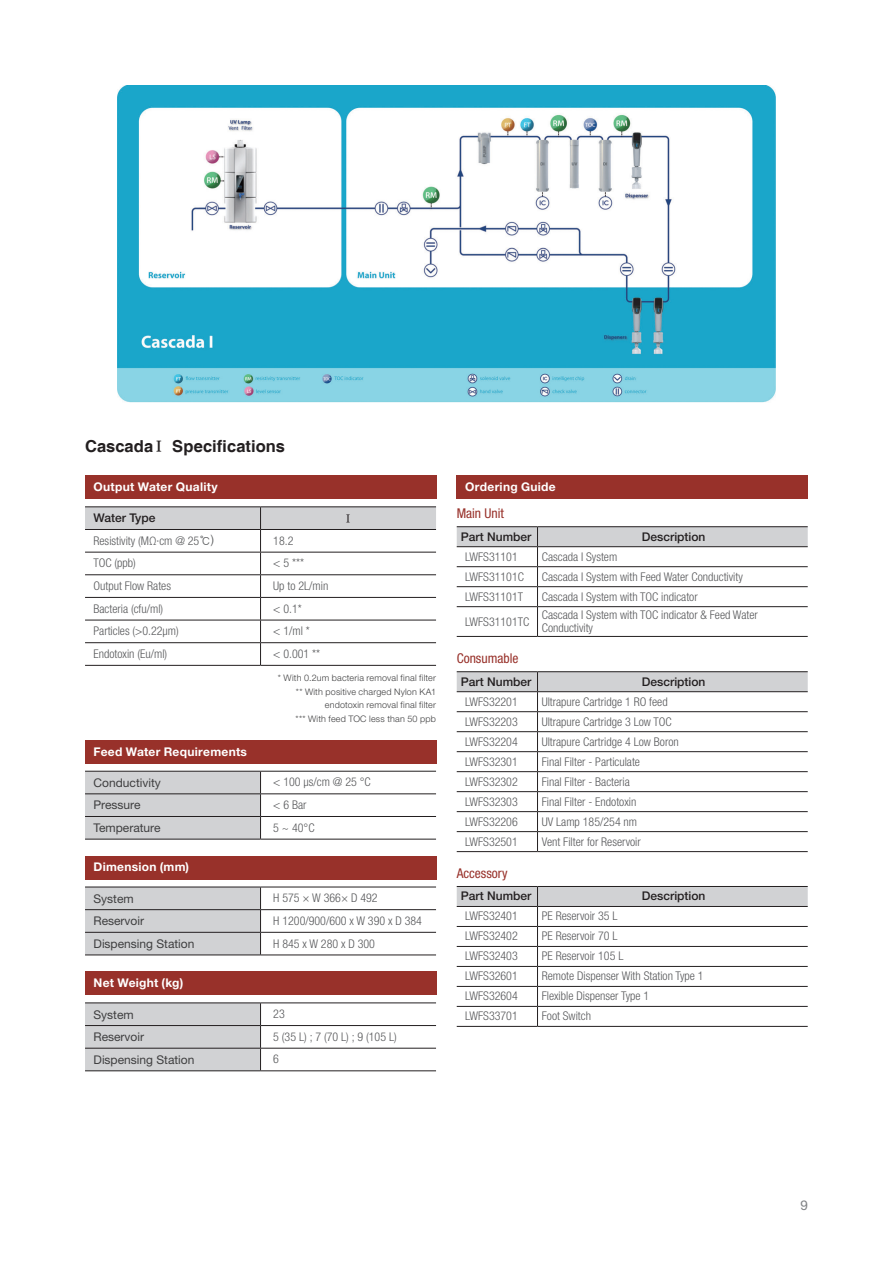
<style>
.page{position:relative;width:893px;height:1263px;background:#fff}
.page>*{position:absolute;margin:0;border:0;box-sizing:border-box;transform-origin:0 0}
.t1{font:700 16.5px "Helvetica";letter-spacing:.005em;color:#231f20}
.t2{font:condensed 13.5px "Helvetica Neue LT Std";color:#98312a}
.t3{font:13.5px "Helvetica Neue LT Std";color:#808285}
.표본문{font:300 condensed 12px/13.5px "Helvetica Neue LT Std";color:#57585a}
.표_본문_제목{font:12px "Helvetica Neue LT Std";color:#3e3e3f}
.본문{font:700 12px "Helvetica Neue LT Std";letter-spacing:.025em;color:#fff}
.표제목{font:500 12px "Helvetica Neue LT Std";color:#231f20}
.t4{font:12px "YDVY Mj O145";color:#231f20}
.본문-2{font:300 9px/13.5px "Helvetica Neue LT Std";letter-spacing:.025em;color:#3e3e3f;text-align:right}
.s1{font-family:"YDVY Mj O155";font-weight:400}
.s2{font-family:"YDVYGO12";font-weight:400;font-stretch:normal}
</style>
<div class="page">
<div style="left:457px;top:475px;width:351px;height:24px;background:#98312a"></div>
<hr style="left:457px;top:526px;width:80px;height:1px;background:#231f20">
<hr style="left:537px;top:526px;width:271px;height:1px;background:#231f20">
<hr style="left:457px;top:636px;width:80px;height:1px;background:#231f20">
<hr style="left:537px;top:636px;width:271px;height:1px;background:#231f20">
<svg style="left:457px;top:527px;width:351px;height:109px"></svg>
<hr style="left:457px;top:671px;width:80px;height:1px;background:#231f20">
<hr style="left:537px;top:671px;width:271px;height:1px;background:#231f20">
<hr style="left:457px;top:851px;width:80px;height:1px;background:#231f20">
<hr style="left:537px;top:851px;width:271px;height:1px;background:#231f20">
<svg style="left:457px;top:672px;width:351px;height:179px"></svg>
<hr style="left:457px;top:1026px;width:80px;height:1px;background:#231f20">
<hr style="left:537px;top:1026px;width:271px;height:1px;background:#231f20">
<svg style="left:457px;top:886px;width:351px;height:140px"></svg>
<div style="left:85px;top:475px;width:351px;height:24px;background:#98312a"></div>
<hr style="left:85px;top:506px;width:176px;height:1px;background:#231f20">
<hr style="left:261px;top:506px;width:175px;height:1px;background:#231f20">
<svg style="left:85px;top:507px;width:351px;height:158px"></svg>
<hr style="left:85px;top:665px;width:176px;height:1px;background:#231f20">
<hr style="left:261px;top:665px;width:175px;height:1px;background:#231f20">
<div style="left:85px;top:855px;width:351px;height:24px;background:#98312a"></div>
<hr style="left:261px;top:887px;width:175px;height:1px;background:#231f20">
<hr style="left:261px;top:909px;width:175px;height:1px;background:#231f20">
<hr style="left:261px;top:932px;width:175px;height:1px;background:#231f20">
<hr style="left:261px;top:954px;width:175px;height:1px;background:#231f20">
<div style="left:85px;top:887px;width:176px;height:67px;background:#d1d2d4"></div>
<hr style="left:85px;top:909px;width:176px;height:1px;background:#231f20">
<hr style="left:85px;top:932px;width:176px;height:1px;background:#231f20">
<hr style="left:85px;top:954px;width:176px;height:1px;background:#231f20">
<div style="left:85px;top:971px;width:351px;height:24px;background:#98312a"></div>
<hr style="left:261px;top:1002px;width:175px;height:1px;background:#231f20">
<hr style="left:261px;top:1025px;width:175px;height:1px;background:#231f20">
<hr style="left:261px;top:1048px;width:175px;height:1px;background:#231f20">
<hr style="left:261px;top:1070px;width:175px;height:1px;background:#231f20">
<hr style="left:85px;top:1002px;width:176px;height:1px;background:#231f20">
<div style="left:85px;top:1003px;width:176px;height:67px;background:#d1d2d4"></div>
<hr style="left:85px;top:1025px;width:176px;height:1px;background:#231f20">
<hr style="left:85px;top:1048px;width:176px;height:1px;background:#231f20">
<hr style="left:85px;top:1070px;width:176px;height:1px;background:#231f20">
<div style="left:85px;top:740px;width:351px;height:24px;background:#98312a"></div>
<hr style="left:261px;top:771px;width:175px;height:1px;background:#231f20">
<hr style="left:261px;top:793px;width:175px;height:1px;background:#231f20">
<hr style="left:261px;top:816px;width:175px;height:1px;background:#231f20">
<hr style="left:261px;top:839px;width:175px;height:1px;background:#231f20">
<div style="left:85px;top:771px;width:176px;height:68px;background:#d1d2d4"></div>
<hr style="left:85px;top:793px;width:176px;height:1px;background:#231f20">
<hr style="left:85px;top:816px;width:176px;height:1px;background:#231f20">
<hr style="left:85px;top:839px;width:176px;height:1px;background:#231f20">
<img style="left:118px;top:85px;width:657px;height:317px">
<p class="t1" style="left:85px;top:436px;width:202px">Cascada<span class="s1">Ⅰ</span> Specifications</p>
<p class="본문" style="left:94px;top:480px;width:126px">Output Water Quality</p>
<p class="표제목" style="left:94px;top:511px;width:63px">Water Type</p>
<p class="t4" style="left:343px;top:511px;width:13px">Ⅰ</p>
<p class="표본문" style="left:94px;top:534px;width:122px">Resistivity (MΩ·cm @ 25<span class="s2">℃)</span></p>
<p class="표본문" style="left:273px;top:534px;width:22px">18.2</p>
<p class="표본문" style="left:94px;top:556px;width:44px">TOC (ppb)</p>
<p class="표본문" style="left:273px;top:556px;width:32px">&lt; 5 ***</p>
<p class="표본문" style="left:94px;top:579px;width:79px">Output Flow Rates</p>
<p class="표본문" style="left:273px;top:579px;width:57px">Up to 2L/min</p>
<p class="표본문" style="left:94px;top:602px;width:71px">Bacteria (cfu/ml)</p>
<p class="표본문" style="left:273px;top:602px;width:30px">&lt; 0.1*</p>
<p class="표본문" style="left:94px;top:624px;width:87px">Particles (&gt;0.22μm)</p>
<p class="표본문" style="left:273px;top:624px;width:38px">&lt; 1/ml *</p>
<p class="표본문" style="left:94px;top:647px;width:75px">Endotoxin (Eu/ml)</p>
<p class="표본문" style="left:273px;top:647px;width:48px">&lt; 0.001 **</p>
<p class="본문-2" style="left:278px;top:671px;width:160px">* With 0.2um bacteria removal final filter</p>
<p class="본문-2" style="left:296px;top:685px;width:142px">** With positive charged Nylon KA1 endotoxin removal final filter</p>
<p class="본문-2" style="left:296px;top:712px;width:142px">*** With feed TOC less than 50 ppb</p>
<p class="본문" style="left:94px;top:744px;width:155px">Feed Water Requirements</p>
<p class="표_본문_제목" style="left:94px;top:775px;width:69px">Conductivity</p>
<p class="표본문" style="left:273px;top:775px;width:99px">&lt; 100 μs/cm @ 25 °C</p>
<p class="표_본문_제목" style="left:94px;top:798px;width:48px">Pressure</p>
<p class="표본문" style="left:273px;top:798px;width:35px">&lt; 6 Bar</p>
<p class="표_본문_제목" style="left:94px;top:820px;width:68px">Temperature</p>
<p class="표본문" style="left:273px;top:821px;width:43px">5 ~ 40°C</p>
<p class="본문" style="left:94px;top:860px;width:97px">Dimension (mm)</p>
<p class="표_본문_제목" style="left:94px;top:891px;width:42px">System</p>
<p class="표본문" style="left:273px;top:891px;width:106px">H 575 × W 366× D 492</p>
<p class="표_본문_제목" style="left:94px;top:913px;width:52px">Reservoir</p>
<p class="표본문" style="left:273px;top:914px;width:150px">H 1200/900/600 x W 390 x D 384</p>
<p class="표_본문_제목" style="left:94px;top:936px;width:102px">Dispensing Station</p>
<p class="표본문" style="left:273px;top:936px;width:103px">H 845 x W 280 x D 300</p>
<p class="본문" style="left:94px;top:976px;width:91px">Net Weight (kg)</p>
<p class="표_본문_제목" style="left:94px;top:1007px;width:42px">System</p>
<p class="표본문" style="left:273px;top:1007px;width:13px">23</p>
<p class="표_본문_제목" style="left:94px;top:1029px;width:52px">Reservoir</p>
<p class="표본문" style="left:273px;top:1030px;width:125px">5 (35 L) ; 7 (70 L) ; 9 (105 L)</p>
<p class="표_본문_제목" style="left:94px;top:1052px;width:102px">Dispensing Station</p>
<p class="표본문" style="left:273px;top:1052px;width:7px">6</p>
<p class="본문" style="left:465px;top:480px;width:92px">Ordering Guide</p>
<p class="t2" style="left:457px;top:505px;width:49px">Main Unit</p>
<p class="표제목" style="left:461px;top:529px;width:72px">Part Number</p>
<p class="표제목" style="left:642px;top:529px;width:65px">Description</p>
<p class="표본문" style="left:465px;top:550px;width:54px">LWFS31101</p>
<p class="표본문" style="left:542px;top:550px;width:77px">Cascada I System</p>
<p class="표본문" style="left:465px;top:569px;width:60px">LWFS31101C</p>
<p class="표본문" style="left:542px;top:569px;width:202px">Cascada I System with Feed Water Conductivity</p>
<p class="표본문" style="left:465px;top:589px;width:59px">LWFS31101T</p>
<p class="표본문" style="left:542px;top:589px;width:157px">Cascada I System with TOC indicator</p>
<p class="표본문" style="left:465px;top:614px;width:66px">LWFS31101TC</p>
<p class="표본문" style="left:542px;top:608px;width:218px">Cascada I System with TOC indicator &amp; Feed Water<br>Conductivity</p>
<p class="t2" style="left:457px;top:650px;width:63px">Consumable</p>
<p class="표제목" style="left:461px;top:674px;width:72px">Part Number</p>
<p class="표제목" style="left:642px;top:674px;width:65px">Description</p>
<p class="표본문" style="left:465px;top:694px;width:54px">LWFS32201</p>
<p class="표본문" style="left:542px;top:694px;width:127px">Ultrapure Cartridge 1 RO feed</p>
<p class="표본문" style="left:465px;top:714px;width:54px">LWFS32203</p>
<p class="표본문" style="left:542px;top:714px;width:131px">Ultrapure Cartridge 3 Low TOC</p>
<p class="표본문" style="left:465px;top:734px;width:54px">LWFS32204</p>
<p class="표본문" style="left:542px;top:734px;width:139px">Ultrapure Cartridge 4 Low Boron</p>
<p class="표본문" style="left:465px;top:754px;width:54px">LWFS32301</p>
<p class="표본문" style="left:542px;top:754px;width:100px">Final Filter - Particulate</p>
<p class="표본문" style="left:465px;top:774px;width:54px">LWFS32302</p>
<p class="표본문" style="left:542px;top:774px;width:90px">Final Filter - Bacteria</p>
<p class="표본문" style="left:465px;top:794px;width:54px">LWFS32303</p>
<p class="표본문" style="left:542px;top:794px;width:96px">Final Filter - Endotoxin</p>
<p class="표본문" style="left:465px;top:814px;width:54px">LWFS32206</p>
<p class="표본문" style="left:542px;top:814px;width:97px">UV Lamp 185/254 nm</p>
<p class="표본문" style="left:465px;top:834px;width:54px">LWFS32501</p>
<p class="표본문" style="left:542px;top:834px;width:101px">Vent Filter for Reservoir</p>
<p class="t2" style="left:457px;top:865px;width:52px">Accessory</p>
<p class="표제목" style="left:461px;top:889px;width:72px">Part Number</p>
<p class="표제목" style="left:642px;top:889px;width:65px">Description</p>
<p class="표본문" style="left:465px;top:909px;width:54px">LWFS32401</p>
<p class="표본문" style="left:542px;top:909px;width:77px">PE Reservoir 35 L</p>
<p class="표본문" style="left:465px;top:929px;width:54px">LWFS32402</p>
<p class="표본문" style="left:542px;top:929px;width:77px">PE Reservoir 70 L</p>
<p class="표본문" style="left:465px;top:949px;width:54px">LWFS32403</p>
<p class="표본문" style="left:542px;top:949px;width:83px">PE Reservoir 105 L</p>
<p class="표본문" style="left:465px;top:969px;width:54px">LWFS32601</p>
<p class="표본문" style="left:542px;top:969px;width:163px">Remote Dispenser With Station Type 1</p>
<p class="표본문" style="left:465px;top:989px;width:54px">LWFS32604</p>
<p class="표본문" style="left:542px;top:989px;width:109px">Flexible Dispenser Type 1</p>
<p class="표본문" style="left:465px;top:1009px;width:54px">LWFS33701</p>
<p class="표본문" style="left:542px;top:1009px;width:51px">Foot Switch</p>
<p class="t3" style="left:800px;top:1197px;width:9px">9</p>
</div>
